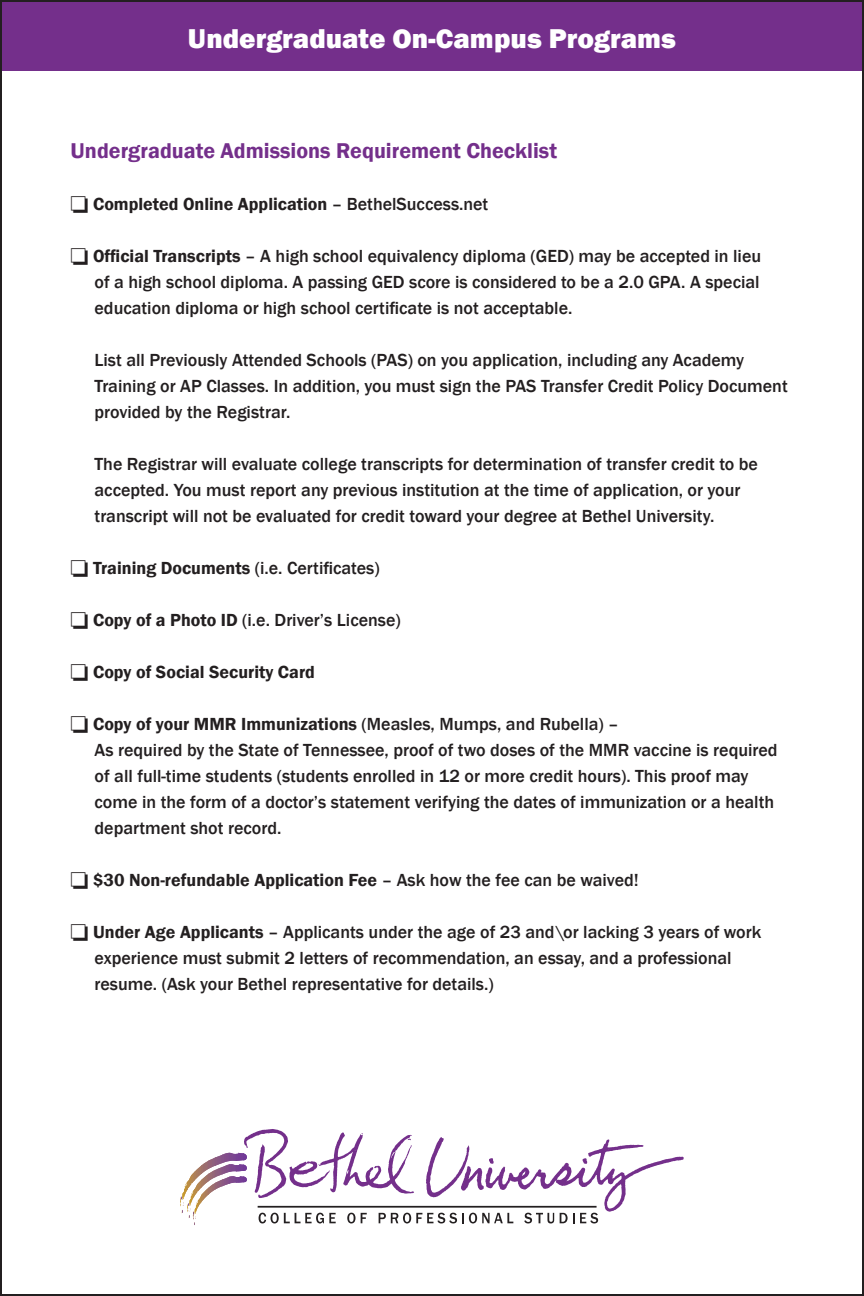
<style>
.page{position:relative;width:864px;height:1296px;background:#fff}
.page>*{position:absolute;margin:0;border:0;box-sizing:border-box;transform-origin:0 0}
.t1{font:800 28px "Franklin Gothic";color:#fff}
.t2{font:600 22px "Franklin Gothic";color:#742f8b}
.t3{font:500 18px/26px "Franklin Gothic";color:#231f20}
.t4{font:600 18px "Franklin Gothic";color:#231f20}
.s1{font-weight:500}
.s2{font-weight:600}
</style>
<div class="page">
<div style="left:0;top:0;width:864px;height:70px;background:#742f8b"></div>
<svg style="left:180px;top:1129px;width:504px;height:96px"></svg>
<h1 class="t1" style="left:188px;top:21px;width:489px">Undergraduate On-Campus Programs</h1>
<p class="t2" style="left:71px;top:137px;width:488px">Undergraduate Admissions Requirement Checklist</p>
<p class="t4" style="left:71px;top:193px;width:419px">□ Completed Online Application <span class="s1">– BethelSuccess.net</span></p>
<p class="t3" style="left:95px;top:243px;width:668px;text-align:justify;text-indent:-24px">□ <span class="s2">Official Transcripts</span> – A high school equivalency diploma (GED) may be accepted in lieu of a high school diploma. A passing GED score is considered to be a 2.0 GPA. A special education diploma or high school certificate is not acceptable.</p>
<p class="t3" style="left:95px;top:347px;width:695px">List all Previously Attended Schools (PAS) on you application, including any Academy<br>Training or AP Classes. In addition, you must sign the PAS Transfer Credit Policy Document provided by the Registrar.</p>
<p class="t3" style="left:95px;top:451px;width:665px">The Registrar will evaluate college transcripts for determination of transfer credit to be accepted. You must report any previous institution at the time of application, or your transcript will not be evaluated for credit toward your degree at Bethel University.</p>
<p class="t3" style="left:71px;top:555px;width:311px">□ <span class="s2">Training Documents</span> (i.e. Certificates)</p>
<p class="t3" style="left:71px;top:607px;width:332px">□ <span class="s2">Copy of a Photo ID</span> (i.e. Driver’s License)</p>
<p class="t4" style="left:71px;top:661px;width:246px">□ Copy of Social Security Card</p>
<p class="t3" style="left:95px;top:711px;width:685px;text-indent:-24px">□ <span class="s2">Copy of your MMR Immunizations</span> (Measles, Mumps, and Rubella) –<br>As required by the State of Tennessee, proof of two doses of the MMR vaccine is required of all full-time students (students enrolled in 12 or more credit hours). This proof may come in the form of a doctor’s statement verifying the dates of immunization or a health department shot record.</p>
<p class="t4" style="left:71px;top:869px;width:570px">□ $30 Non-refundable Application Fee <span class="s1">– Ask how the fee can be waived!</span></p>
<p class="t3" style="left:95px;top:919px;width:668px;text-indent:-24px">□ <span class="s2">Under Age Applicants</span> – Applicants under the age of 23 and\or lacking 3 years of work experience must submit 2 letters of recommendation, an essay, and a professional resume. (Ask your Bethel representative for details.)</p>
</div>
